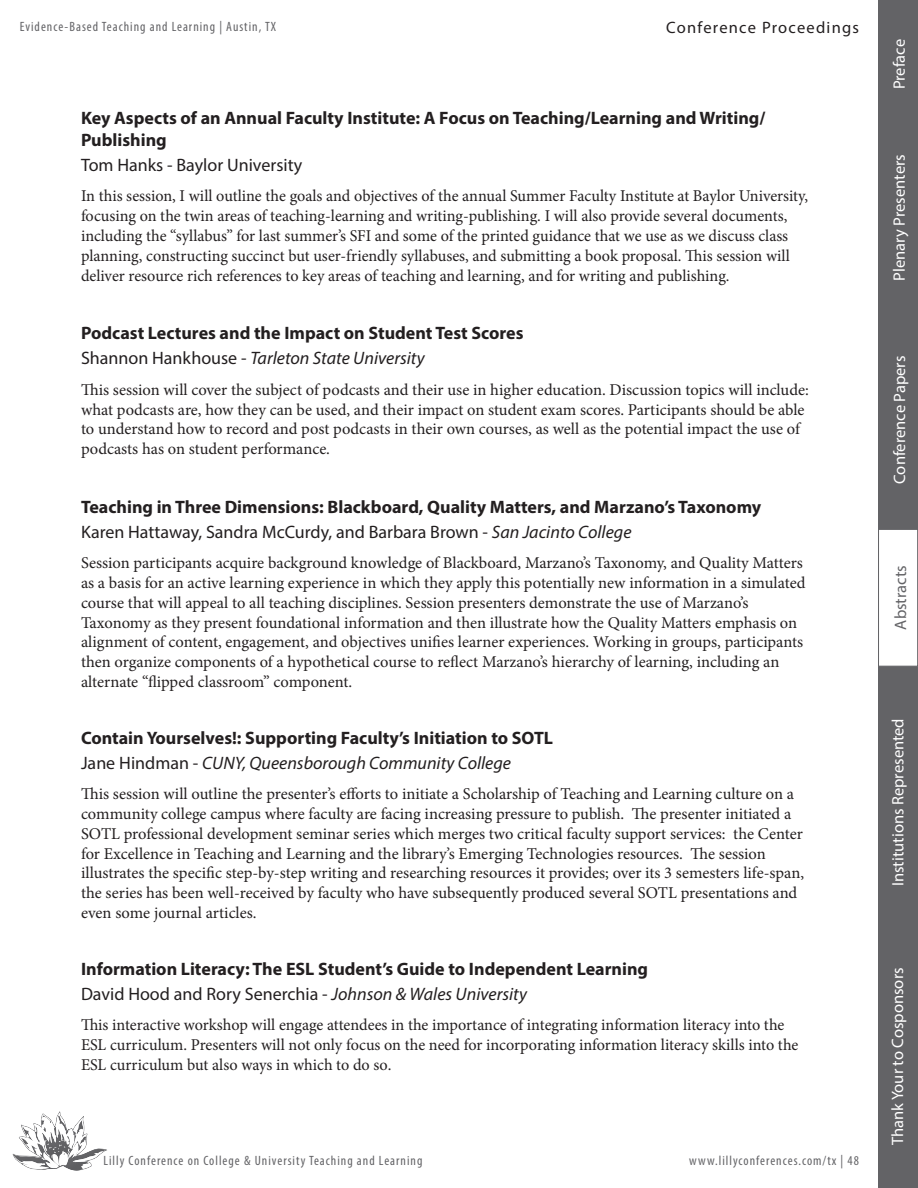
<style>
.page{position:relative;width:918px;height:1188px;background:#fff}
.page>*{position:absolute;margin:0;border:0;box-sizing:border-box;transform-origin:0 0}
.t1{font:700 18px/24.9px "Myriad Pro";color:#231f20}
.t2{font:18px "Myriad Pro";color:#231f20}
.t3{font:16.5px/19.8px "Minion Pro";letter-spacing:-.005em;color:#231f20}
.t4{font:16.5px "Myriad Pro";color:#fff}
.t5{font:16.5px "Myriad Pro";letter-spacing:.075em;color:#231f20}
.t6{font:16.5px "Myriad Pro";color:#636366}
.t7{font:condensed 13.5px "Myriad Pro";letter-spacing:.075em;color:#636366}
.s1{font-weight:400}
.s2{font-weight:400;font-style:italic}
</style>
<div class="page">
<div style="left:878px;top:0;width:40px;height:1188px;background:#636366"></div>
<div style="left:878px;top:529px;width:40px;height:137px;background:#fff;border:1px solid #636366"></div>
<svg style="left:12px;top:1111px;width:95px;height:60px"></svg>
<p class="t7" style="left:20px;top:18px;width:258px">Evidence-Based Teaching and Learning | Austin, TX</p>
<p class="t5" style="left:666px;top:17px;width:194px">Conference Proceedings</p>
<p class="t1" style="left:81px;top:107px;width:686px;line-height:21.6px">Key Aspects of an Annual Faculty Institute: A Focus on Teaching/Learning and Writing/<br>Publishing</p>
<p class="t2" style="left:81px;top:154px;width:223px">Tom Hanks - Baylor University</p>
<p class="t3" style="left:81px;top:186px;width:729px">In this session, I will outline the goals and objectives of the annual Summer Faculty Institute at Baylor University, focusing on the twin areas of teaching-learning and writing-publishing. I will also provide several documents, including the “syllabus” for last summer’s SFI and some of the printed guidance that we use as we discuss class planning, constructing succinct but user-friendly syllabuses, and submitting a book proposal. This session will deliver resource rich references to key areas of teaching and learning, and for writing and publishing.</p>
<p class="t1" style="left:81px;top:320px;width:444px">Podcast Lectures and the Impact on Student Test Scores<br><span class="s1">Shannon Hankhouse -</span> <span class="s2">Tarleton State University</span></p>
<p class="t3" style="left:81px;top:380px;width:729px">This session will cover the subject of podcasts and their use in higher education. Discussion topics will include: what podcasts are, how they can be used, and their impact on student exam scores. Participants should be able to understand how to record and post podcasts in their own courses, as well as the potential impact the use of podcasts has on student performance.</p>
<p class="t1" style="left:81px;top:494px;width:682px">Teaching in Three Dimensions: Blackboard, Quality Matters, and Marzano’s Taxonomy<br><span class="s1">Karen Hattaway, Sandra McCurdy, and Barbara Brown -</span> <span class="s2">San Jacinto College</span></p>
<p class="t3" style="left:81px;top:553px;width:726px">Session participants acquire background knowledge of Blackboard, Marzano’s Taxonomy, and Quality Matters as a basis for an active learning experience in which they apply this potentially new information in a simulated course that will appeal to all teaching disciplines. Session presenters demonstrate the use of Marzano’s Taxonomy as they present foundational information and then illustrate how the Quality Matters emphasis on alignment of content, engagement, and objectives unifies learner experiences. Working in groups, participants then organize components of a hypothetical course to reflect Marzano’s hierarchy of learning, including an alternate “flipped classroom” component.</p>
<p class="t1" style="left:81px;top:725px;width:474px">Contain Yourselves!: Supporting Faculty’s Initiation to SOTL<br><span class="s1">Jane Hindman -</span> <span class="s2">CUNY, Queensborough Community College</span></p>
<p class="t3" style="left:81px;top:784px;width:725px">This session will outline the presenter’s efforts to initiate a Scholarship of Teaching and Learning culture on a community college campus where faculty are facing increasing pressure to publish. The presenter initiated a SOTL professional development seminar series which merges two critical faculty support services: the Center for Excellence in Teaching and Learning and the library’s Emerging Technologies resources. The session illustrates the specific step-by-step writing and researching resources it provides; over its 3 semesters life-span, the series has been well-received by faculty who have subsequently produced several SOTL presentations and even some journal articles.</p>
<p class="t1" style="left:81px;top:956px;width:569px">Information Literacy: The ESL Student’s Guide to Independent Learning<br><span class="s1">David Hood and Rory Senerchia -</span> <span class="s2">Johnson &amp; Wales University</span></p>
<p class="t3" style="left:81px;top:1015px;width:719px">This interactive workshop will engage attendees in the importance of integrating information literacy into the<br>ESL curriculum. Presenters will not only focus on the need for incorporating information literacy skills into the<br>ESL curriculum but also ways in which to do so.</p>
<p class="t7" style="left:104px;top:1152px;width:320px">Lilly Conference on College &amp; University Teaching and Learning</p>
<p class="t7" style="left:689px;top:1152px;width:171px">www.lillyconferences.com/tx | 48</p>
<p class="t4" style="left:889px;top:89px;width:52px;rotate:-90deg">Preface</p>
<p class="t4" style="left:889px;top:281px;width:128px;rotate:-90deg">Plenary Presenters</p>
<p class="t4" style="left:889px;top:484px;width:130px;rotate:-90deg">Conference Papers</p>
<p class="t6" style="left:891px;top:630px;width:66px;rotate:-90deg">Abstracts</p>
<p class="t4" style="left:888px;top:886px;width:170px;rotate:-90deg">Institutions Represented</p>
<p class="t4" style="left:887px;top:1145px;width:179px;rotate:-90deg">Thank Your to Cosponsors</p>
</div>
